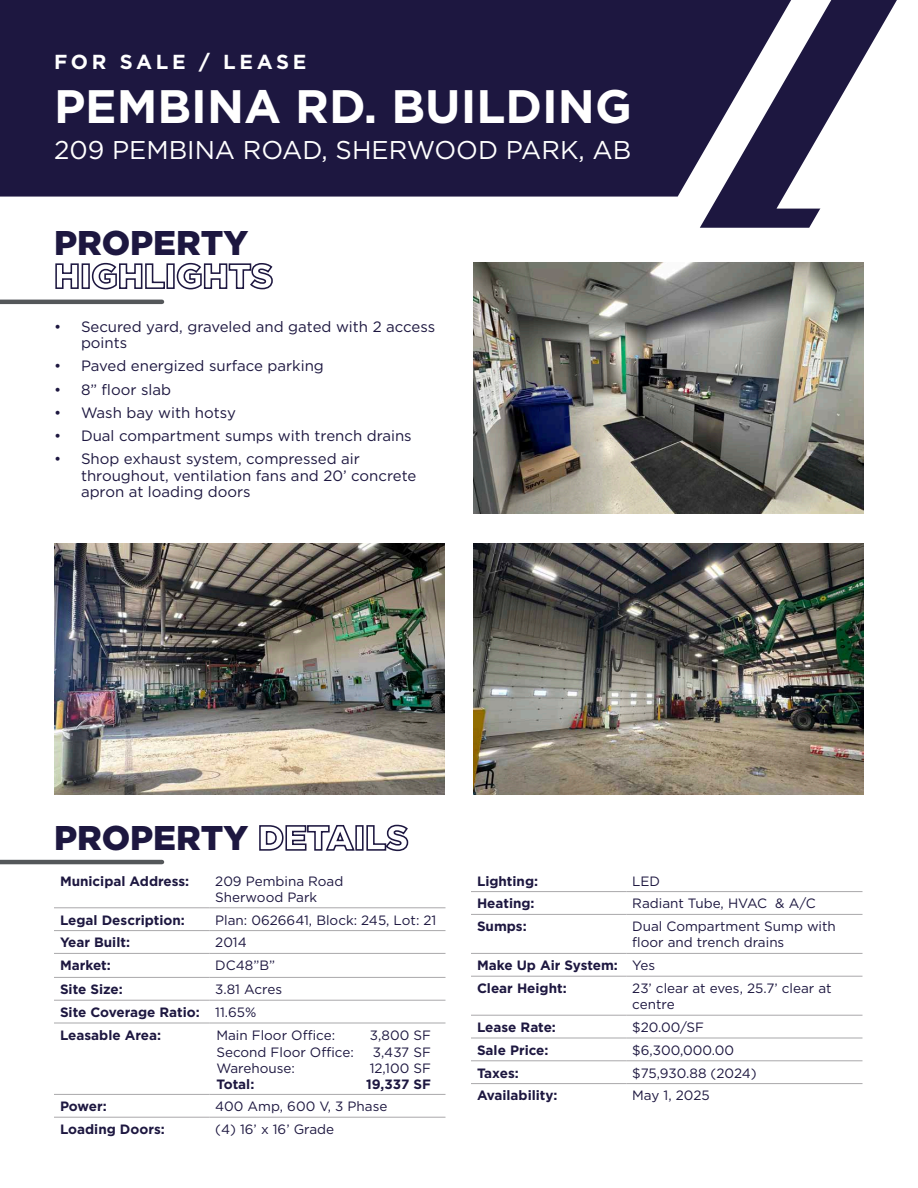
<style>
.page{position:relative;width:918px;height:1188px;background:#fff}
.page>*{position:absolute;margin:0;border:0;box-sizing:border-box;transform-origin:0 0}
.t1{font:700 46.95px "Gotham";color:#fff}
.t2{font:900 34.35px/33px "Gotham";color:#1d1740}
.t3{font:25.65px "Gotham";color:#fff}
.t4{font:700 20.25px "Gotham";letter-spacing:.18em;color:#fff}
.t5{font:15px/16.5px "Gotham";color:#1d1740}
.Paragraph_Style_2{font:13.5px/16.2px "Gotham";color:#1d1740}
.Paragraph_Style_1{font:700 13.5px "Gotham";color:#1d1740}
.Paragraph_Style_2-2{font:700 13.5px "Gotham";color:#1d1740}
</style>
<div class="page">
<hr style="left:54px;top:907px;width:155px;height:1px;background:#a9a8aa">
<hr style="left:209px;top:907px;width:237px;height:1px;background:#a9a8aa">
<hr style="left:54px;top:930px;width:155px;height:1px;background:#a9a8aa">
<hr style="left:209px;top:930px;width:237px;height:1px;background:#a9a8aa">
<hr style="left:54px;top:953px;width:155px;height:1px;background:#a9a8aa">
<hr style="left:209px;top:953px;width:237px;height:1px;background:#a9a8aa">
<hr style="left:54px;top:977px;width:155px;height:1px;background:#a9a8aa">
<hr style="left:209px;top:977px;width:237px;height:1px;background:#a9a8aa">
<hr style="left:54px;top:1000px;width:155px;height:1px;background:#a9a8aa">
<hr style="left:209px;top:1000px;width:237px;height:1px;background:#a9a8aa">
<hr style="left:54px;top:1023px;width:155px;height:1px;background:#a9a8aa">
<hr style="left:209px;top:1023px;width:237px;height:1px;background:#a9a8aa">
<hr style="left:54px;top:1094px;width:155px;height:1px;background:#a9a8aa">
<hr style="left:209px;top:1094px;width:237px;height:1px;background:#a9a8aa">
<hr style="left:54px;top:1117px;width:155px;height:1px;background:#a9a8aa">
<hr style="left:209px;top:1117px;width:237px;height:1px;background:#a9a8aa">
<svg style="left:700px;top:197px;width:120px;height:31px;background:#393357"></svg>
<svg style="left:777px;top:0;width:120px;height:209px"></svg>
<div style="left:0;top:0;width:791px;height:197px;background:#1d1740"></div>
<hr style="left:471px;top:891px;width:155px;height:1px;background:#a9a8aa">
<hr style="left:626px;top:891px;width:236px;height:1px;background:#a9a8aa">
<hr style="left:471px;top:914px;width:155px;height:1px;background:#a9a8aa">
<hr style="left:626px;top:914px;width:236px;height:1px;background:#a9a8aa">
<hr style="left:471px;top:953px;width:155px;height:1px;background:#a9a8aa">
<hr style="left:626px;top:953px;width:236px;height:1px;background:#a9a8aa">
<hr style="left:471px;top:976px;width:155px;height:1px;background:#a9a8aa">
<hr style="left:626px;top:976px;width:236px;height:1px;background:#a9a8aa">
<hr style="left:471px;top:1015px;width:155px;height:1px;background:#a9a8aa">
<hr style="left:626px;top:1015px;width:236px;height:1px;background:#a9a8aa">
<hr style="left:471px;top:1038px;width:155px;height:1px;background:#a9a8aa">
<hr style="left:626px;top:1038px;width:236px;height:1px;background:#a9a8aa">
<hr style="left:471px;top:1060px;width:155px;height:1px;background:#a9a8aa">
<hr style="left:626px;top:1060px;width:236px;height:1px;background:#a9a8aa">
<hr style="left:471px;top:1083px;width:155px;height:1px;background:#a9a8aa">
<hr style="left:626px;top:1083px;width:236px;height:1px;background:#a9a8aa">
<img style="left:55px;top:543px;width:390px;height:251px">
<img style="left:473px;top:543px;width:390px;height:251px">
<img style="left:473px;top:262px;width:390px;height:251px">
<hr style="left:0;top:860px;width:162px;height:4px;background:#54575a">
<hr style="left:0;top:300px;width:162px;height:4px;background:#54575a">
<p class="t4" style="left:54px;top:49px;width:254px">FOR SALE / LEASE</p>
<p class="t1" style="left:54px;top:75px;width:579px">PEMBINA RD. BUILDING</p>
<p class="t3" style="left:54px;top:133px;width:579px">209 PEMBINA ROAD, SHERWOOD PARK, AB</p>
<p class="t2" style="left:54px;top:226px;width:221px">PROPERTY<br>HIGHLIGHTS</p>
<p class="t5" style="left:81px;top:318px;width:356px;text-indent:-27px">• Secured yard, graveled and gated with 2 access points</p>
<p class="t5" style="left:54px;top:358px;width:271px">• Paved energized surface parking</p>
<p class="t5" style="left:54px;top:381px;width:119px">• 8” floor slab</p>
<p class="t5" style="left:54px;top:404px;width:183px">• Wash bay with hotsy</p>
<p class="t5" style="left:54px;top:427px;width:359px">• Dual compartment sumps with trench drains</p>
<p class="t5" style="left:81px;top:451px;width:337px;text-indent:-27px">• Shop exhaust system, compressed air throughout, ventilation fans and 20’ concrete apron at loading doors</p>
<p class="t2" style="left:54px;top:821px;width:356px">PROPERTY DETAILS</p>
<p class="Paragraph_Style_1" style="left:60px;top:872px;width:131px">Municipal Address:</p>
<p class="Paragraph_Style_2" style="left:215px;top:872px;width:130px">209 Pembina Road<br>Sherwood Park</p>
<p class="Paragraph_Style_1" style="left:60px;top:911px;width:126px">Legal Description:</p>
<p class="Paragraph_Style_2" style="left:215px;top:911px;width:223px">Plan: 0626641, Block: 245, Lot: 21</p>
<p class="Paragraph_Style_1" style="left:60px;top:934px;width:72px">Year Built:</p>
<p class="Paragraph_Style_2" style="left:215px;top:934px;width:33px">2014</p>
<p class="Paragraph_Style_1" style="left:60px;top:956px;width:52px">Market:</p>
<p class="Paragraph_Style_2" style="left:215px;top:957px;width:61px">DC48”B”</p>
<p class="Paragraph_Style_1" style="left:60px;top:980px;width:64px">Site Size:</p>
<p class="Paragraph_Style_2" style="left:215px;top:981px;width:68px">3.81 Acres</p>
<p class="Paragraph_Style_1" style="left:60px;top:1003px;width:141px">Site Coverage Ratio:</p>
<p class="Paragraph_Style_2" style="left:215px;top:1004px;width:43px">11.65%</p>
<p class="Paragraph_Style_1" style="left:60px;top:1026px;width:103px">Leasable Area:</p>
<p class="Paragraph_Style_2" style="left:216px;top:1027px;width:120px">Main Floor Office:</p>
<p class="Paragraph_Style_2" style="left:370px;top:1027px;width:62px">3,800 SF</p>
<p class="Paragraph_Style_2" style="left:216px;top:1043px;width:139px">Second Floor Office:</p>
<p class="Paragraph_Style_2" style="left:373px;top:1043px;width:60px">3,437 SF</p>
<p class="Paragraph_Style_2" style="left:216px;top:1060px;width:80px">Warehouse:</p>
<p class="Paragraph_Style_2" style="left:370px;top:1060px;width:63px">12,100 SF</p>
<p class="Paragraph_Style_2-2" style="left:216px;top:1075px;width:39px">Total:</p>
<p class="Paragraph_Style_2-2" style="left:366px;top:1075px;width:66px">19,337 SF</p>
<p class="Paragraph_Style_1" style="left:60px;top:1097px;width:48px">Power:</p>
<p class="Paragraph_Style_2" style="left:215px;top:1098px;width:174px">400 Amp, 600 V, 3 Phase</p>
<p class="Paragraph_Style_1" style="left:60px;top:1120px;width:106px">Loading Doors:</p>
<p class="Paragraph_Style_2" style="left:215px;top:1121px;width:120px">(4) 16’ x 16’ Grade</p>
<p class="Paragraph_Style_1" style="left:477px;top:872px;width:63px">Lighting:</p>
<p class="Paragraph_Style_2" style="left:632px;top:872px;width:29px">LED</p>
<p class="Paragraph_Style_1" style="left:477px;top:895px;width:59px">Heating:</p>
<p class="Paragraph_Style_2" style="left:632px;top:895px;width:185px">Radiant Tube, HVAC &amp; A/C</p>
<p class="Paragraph_Style_1" style="left:477px;top:917px;width:51px">Sumps:</p>
<p class="Paragraph_Style_2" style="left:632px;top:918px;width:205px">Dual Compartment Sump with floor and trench drains</p>
<p class="Paragraph_Style_1" style="left:477px;top:956px;width:142px">Make Up Air System:</p>
<p class="Paragraph_Style_2" style="left:632px;top:957px;width:24px">Yes</p>
<p class="Paragraph_Style_1" style="left:477px;top:979px;width:91px">Clear Height:</p>
<p class="Paragraph_Style_2" style="left:632px;top:980px;width:201px">23’ clear at eves, 25.7’ clear at centre</p>
<p class="Paragraph_Style_1" style="left:477px;top:1018px;width:80px">Lease Rate:</p>
<p class="Paragraph_Style_2" style="left:632px;top:1019px;width:73px">$20.00/SF</p>
<p class="Paragraph_Style_1" style="left:477px;top:1041px;width:73px">Sale Price:</p>
<p class="Paragraph_Style_2" style="left:632px;top:1042px;width:103px">$6,300,000.00</p>
<p class="Paragraph_Style_1" style="left:477px;top:1064px;width:43px">Taxes:</p>
<p class="Paragraph_Style_2" style="left:632px;top:1064px;width:126px">$75,930.88 (2024)</p>
<p class="Paragraph_Style_1" style="left:477px;top:1087px;width:82px">Availability:</p>
<p class="Paragraph_Style_2" style="left:632px;top:1087px;width:79px">May 1, 2025</p>
</div>
